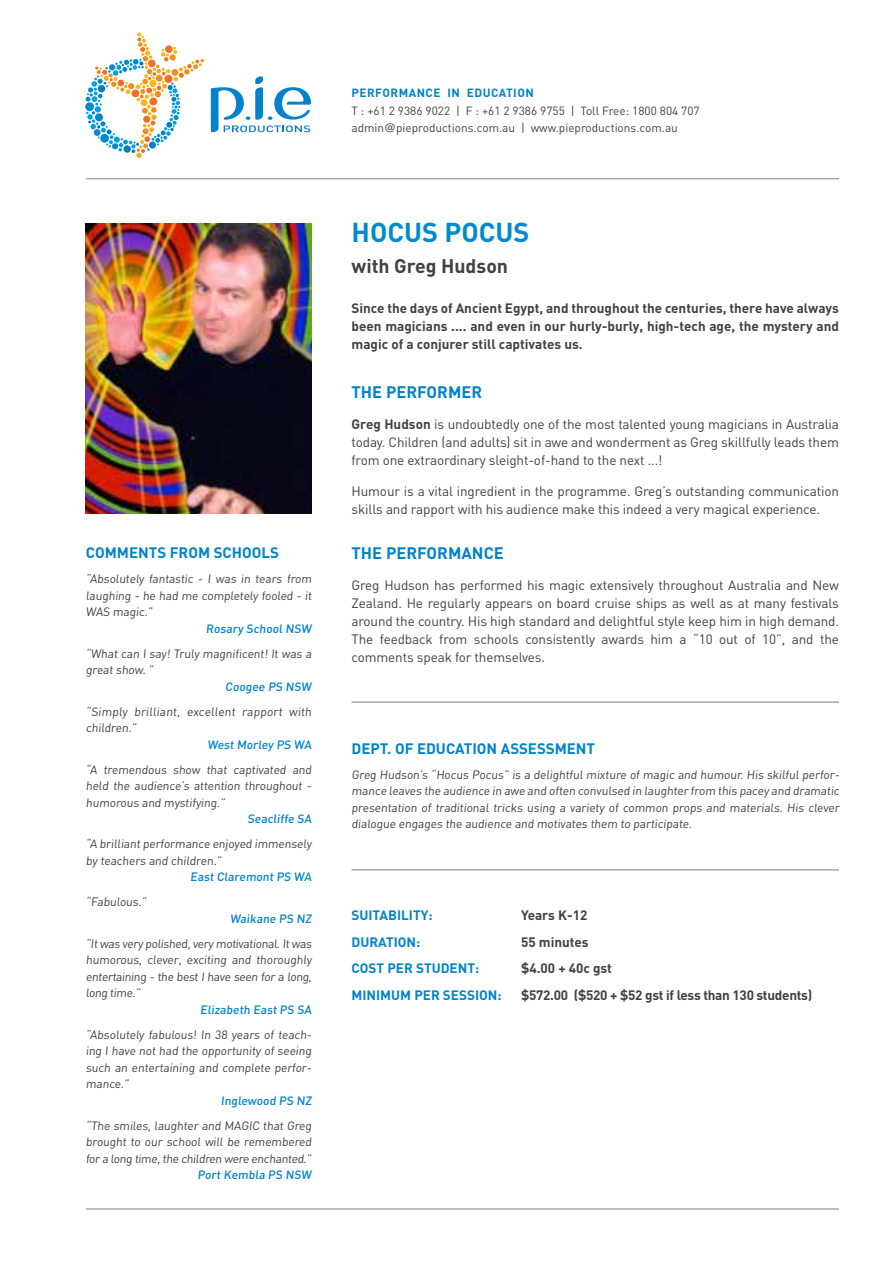
<style>
.page{position:relative;width:893px;height:1263px;background:#fff}
.page>*{position:absolute;margin:0;border:0;box-sizing:border-box;transform-origin:0 0}
.t1{font:700 27px "DIN";color:#008bce}
.t2{font:700 19.5px "DIN";color:#414042}
.t3{font:700 16.5px "DIN";color:#0083ca}
.t4{font:700 15px "DIN";color:#0083ca}
.t5{font:13.5px/18px "DIN";letter-spacing:-.01em;color:#414042;text-align:justify}
.t6{font:700 13.5px/18px "DIN";color:#414042;text-align:justify}
.t7{font:700 13.5px "DIN";color:#0083ca}
.t8{font:700 13.5px "DIN";letter-spacing:-.02em;color:#414042}
.t9{font:12px/16.5px "DIN";color:#414042;text-align:justify}
.t10{font:500 12px "DIN";color:#0083ca}
.t11{font:11.85px/16.5px "DIN";color:#414042}
.t12{font:700 11.85px "DIN";letter-spacing:.04em;color:#0083ca}
.s1{font-family:"Helvetica"}
.s2{font-weight:700}
</style>
<div class="page">
<hr style="left:86px;top:178px;width:753px;height:1px;background:#a7a9ac">
<hr style="left:86px;top:1208px;width:753px;height:2px;background:#a7a9ac">
<svg style="left:86px;top:32px;width:118px;height:126px"></svg>
<svg style="left:211px;top:76px;width:100px;height:56px"></svg>
<img style="left:86px;top:223px;width:225px;height:290px">
<hr style="left:352px;top:701px;width:487px;height:2px;background:#a7a9ac">
<hr style="left:352px;top:869px;width:487px;height:2px;background:#a7a9ac">
<p class="t4" style="left:86px;top:543px;width:195px">COMMENTS FROM SCHOOLS</p>
<p class="t9" style="left:86px;top:570px;width:229px">“Absolutely fantastic - I was in tears from laughing - he had me completely fooled - it WAS magic.”</p>
<p class="t10" style="left:206px;top:621px;width:109px">Rosary School NSW</p>
<p class="t9" style="left:86px;top:645px;width:229px">“What can I say! Truly magnificent! It was a great show. ”</p>
<p class="t10" style="left:225px;top:679px;width:90px">Coogee PS NSW</p>
<p class="t9" style="left:86px;top:703px;width:229px">“Simply brilliant, excellent rapport with children.”</p>
<p class="t10" style="left:207px;top:737px;width:107px">West Morley PS WA</p>
<p class="t9" style="left:86px;top:761px;width:229px">“A tremendous show that captivated and held the audience’s attention throughout - humorous and mystifying.”</p>
<p class="t10" style="left:247px;top:811px;width:67px">Seacliffe SA</p>
<p class="t9" style="left:86px;top:835px;width:229px">“A brilliant performance enjoyed immensely by teachers and children.”</p>
<p class="t10" style="left:190px;top:869px;width:125px">East Claremont PS WA</p>
<p class="t9" style="left:86px;top:893px;width:64px">“Fabulous.”</p>
<p class="t10" style="left:230px;top:911px;width:84px">Waikane PS NZ</p>
<p class="t9" style="left:86px;top:935px;width:229px">“It was very polished,very motivational.It was humorous, clever, exciting and thoroughly entertaining - the best I have seen for a long, long time.”</p>
<p class="t10" style="left:200px;top:1002px;width:115px">Elizabeth East PS SA</p>
<p class="t9" style="left:86px;top:1026px;width:229px">“Absolutely fabulous! In 38 years of teach&shy;ing I have not had the opportunity of seeing such an entertaining and complete perfor&shy;mance.”</p>
<p class="t10" style="left:221px;top:1093px;width:94px">Inglewood PS NZ</p>
<p class="t9" style="left:86px;top:1117px;width:229px">“The smiles, laughter and MAGIC that Greg brought to our school will be remembered for a long time,the children were enchanted.”</p>
<p class="t10" style="left:197px;top:1167px;width:117px">Port Kembla PS NSW</p>
<p class="t12" style="left:352px;top:85px;width:184px">PERFORMANCE IN EDUCATION</p>
<p class="t11" style="left:352px;top:103px;width:350px">T : +61 2 9386 9022 | F : +61 2 9386 9755 | Toll Free: 1800 804 707 admin<span class="s1">@</span>pieproductions.com.au | www.pieproductions.com.au</p>
<h1 class="t1" style="left:352px;top:215px;width:179px">HOCUS POCUS</h1>
<h2 class="t2" style="left:352px;top:253px;width:158px">with Greg Hudson</h2>
<p class="t6" style="left:352px;top:298px;width:489px">Since the days of Ancient Egypt, and throughout the centuries, there have always been magicians .... and even in our hurly-burly, high-tech age, the mystery and magic of a conjurer still captivates us.</p>
<h3 class="t3" style="left:352px;top:381px;width:132px">THE PERFORMER</h3>
<p class="t5" style="left:352px;top:415px;width:489px"><span class="s2">Greg Hudson</span> is undoubtedly one of the most talented young magicians in Australia today. Children (and adults) sit in awe and wonderment as Greg skillfully leads them from one extraordinary sleight-of-hand to the next ...!</p>
<p class="t5" style="left:352px;top:481px;width:489px">Humour is a vital ingredient in the programme. Greg’s outstanding communication skills and rapport with his audience make this indeed a very magical experience.</p>
<h3 class="t3" style="left:352px;top:542px;width:154px">THE PERFORMANCE</h3>
<p class="t5" style="left:352px;top:576px;width:489px">Greg Hudson has performed his magic extensively throughout Australia and New Zealand. He regularly appears on board cruise ships as well as at many festivals around the country. His high standard and delightful style keep him in high demand.<br>The feedback from schools consistently awards him a “10 out of 10”, and the comments speak for themselves.</p>
<p class="t4" style="left:352px;top:739px;width:245px">DEPT. OF EDUCATION ASSESSMENT</p>
<p class="t9" style="left:352px;top:766px;width:491px">Greg Hudson’s “Hocus Pocus” is a delightful mixture of magic and humour. His skilful perfor&shy;mance leaves the audience in awe and often convulsed in laughter from this pacey and dramatic presentation of traditional tricks using a variety of common props and materials. His clever dialogue engages the audience and motivates them to participate.</p>
<p class="t7" style="left:352px;top:907px;width:83px">SUITABILITY:</p>
<p class="t6" style="left:521px;top:906px;width:68px">Years K-12</p>
<p class="t7" style="left:352px;top:933px;width:70px">DURATION:</p>
<p class="t6" style="left:521px;top:932px;width:69px">55 minutes</p>
<p class="t7" style="left:352px;top:960px;width:129px">COST PER STUDENT:</p>
<p class="t6" style="left:521px;top:959px;width:92px">$4.00 + 40c gst</p>
<p class="t7" style="left:352px;top:986px;width:152px">MINIMUM PER SESSION:</p>
<p class="t8" style="left:521px;top:986px;width:293px">$572.00 ($520 + $52 gst if less than 130 students)</p>
</div>
